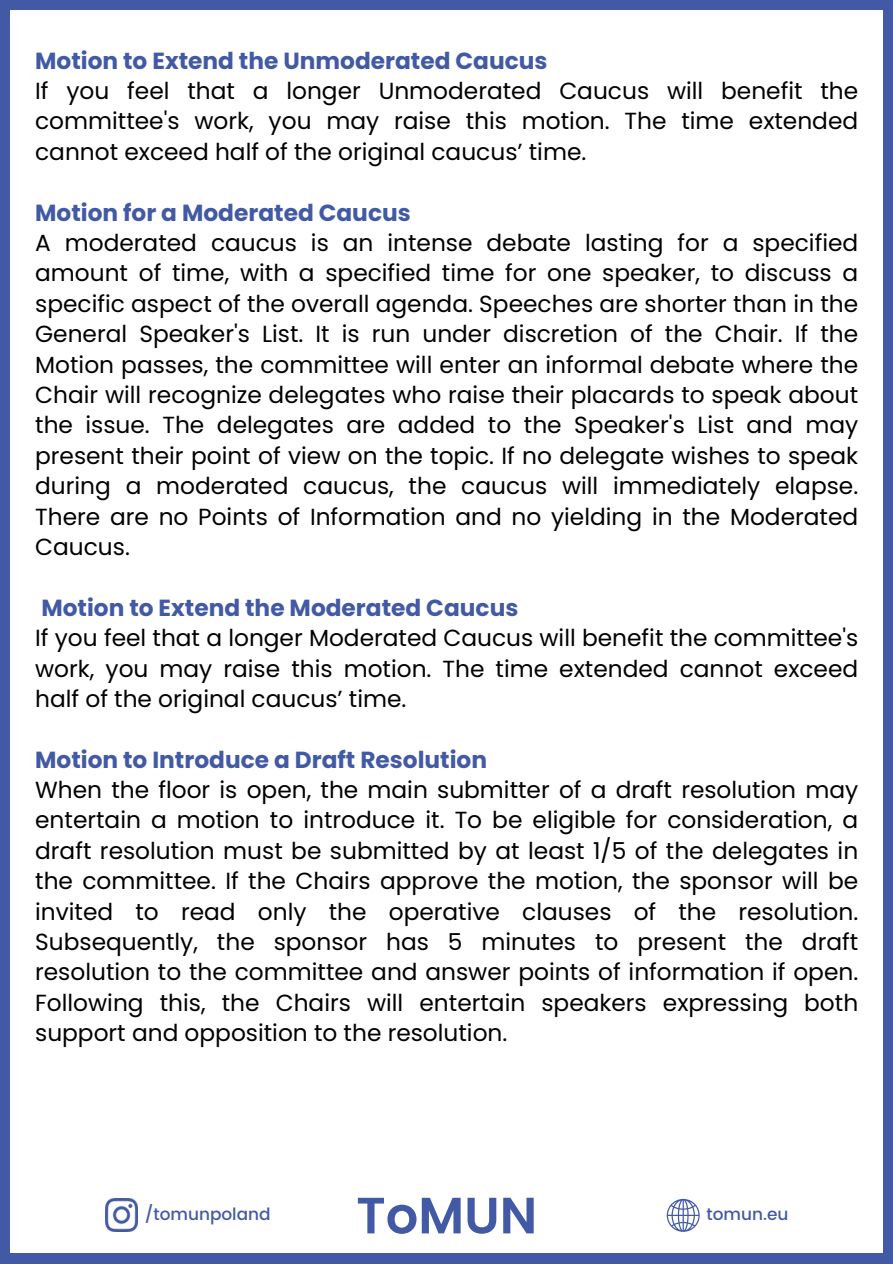
<style>
.page{position:relative;width:893px;height:1264px;background:#fff}
.page>*{position:absolute;margin:0;border:0;box-sizing:border-box;transform-origin:0 0}
.t1{font:600 51px "Poppins";color:#425aa5}
.t2{font:23.25px/30.3px "Poppins";color:#000}
.t3{font:500 16.95px "Poppins";color:#425aa5}
.s1{font-weight:700;color:#425aa5}
</style>
<div class="page">
<div style="left:0;top:0;width:892px;height:1263px;background:#425aa5"></div>
<div style="left:11px;top:11px;width:871px;height:1241px;background:#fff"></div>
<svg style="left:666px;top:1198px;width:33px;height:33px"></svg>
<img style="left:105px;top:1198px;width:33px;height:33px">
<h2 class="t2" style="left:35px;top:45px;width:824px"><span class="s1">Motion to Extend the Unmoderated Caucus<br></span>If you feel that a longer Unmoderated Caucus will benefit the committee's work, you may raise this motion. The time extended cannot exceed half of the original caucus’ time.</h2>
<h2 class="t2" style="left:35px;top:197px;width:824px"><span class="s1">Motion for a Moderated Caucus<br></span>A moderated caucus is an intense debate lasting for a specified amount of time, with a specified time for one speaker, to discuss a specific aspect of the overall agenda. Speeches are shorter than in the General Speaker's List. It is run under discretion of the Chair. If the Motion passes, the committee will enter an informal debate where the Chair will recognize delegates who raise their placards to speak about the issue. The delegates are added to the Speaker's List and may present their point of view on the topic. If no delegate wishes to speak during a moderated caucus, the caucus will immediately elapse.<br>There are no Points of Information and no yielding in the Moderated Caucus.</h2>
<h2 class="t2" style="left:35px;top:592px;width:824px"><span class="s1">Motion to Extend the Moderated Caucus<br></span>If you feel that a longer Moderated Caucus will benefit the committee's work, you may raise this motion. The time extended cannot exceed half of the original caucus’ time.</h2>
<h2 class="t2" style="left:35px;top:744px;width:824px"><span class="s1">Motion to Introduce a Draft Resolution<br></span>When the floor is open, the main submitter of a draft resolution may entertain a motion to introduce it. To be eligible for consideration, a draft resolution must be submitted by at least 1/5 of the delegates in the committee. If the Chairs approve the motion, the sponsor will be invited to read only the operative clauses of the resolution.<br>Subsequently, the sponsor has 5 minutes to present the draft resolution to the committee and answer points of information if open.<br>Following this, the Chairs will entertain speakers expressing both support and opposition to the resolution.</h2>
<p class="t3" style="left:145px;top:1204px;width:127px">/tomunpoland</p>
<h1 class="t1" style="left:356px;top:1179px;width:182px">ToMUN</h1>
<p class="t3" style="left:706px;top:1204px;width:83px">tomun.eu</p>
</div>
